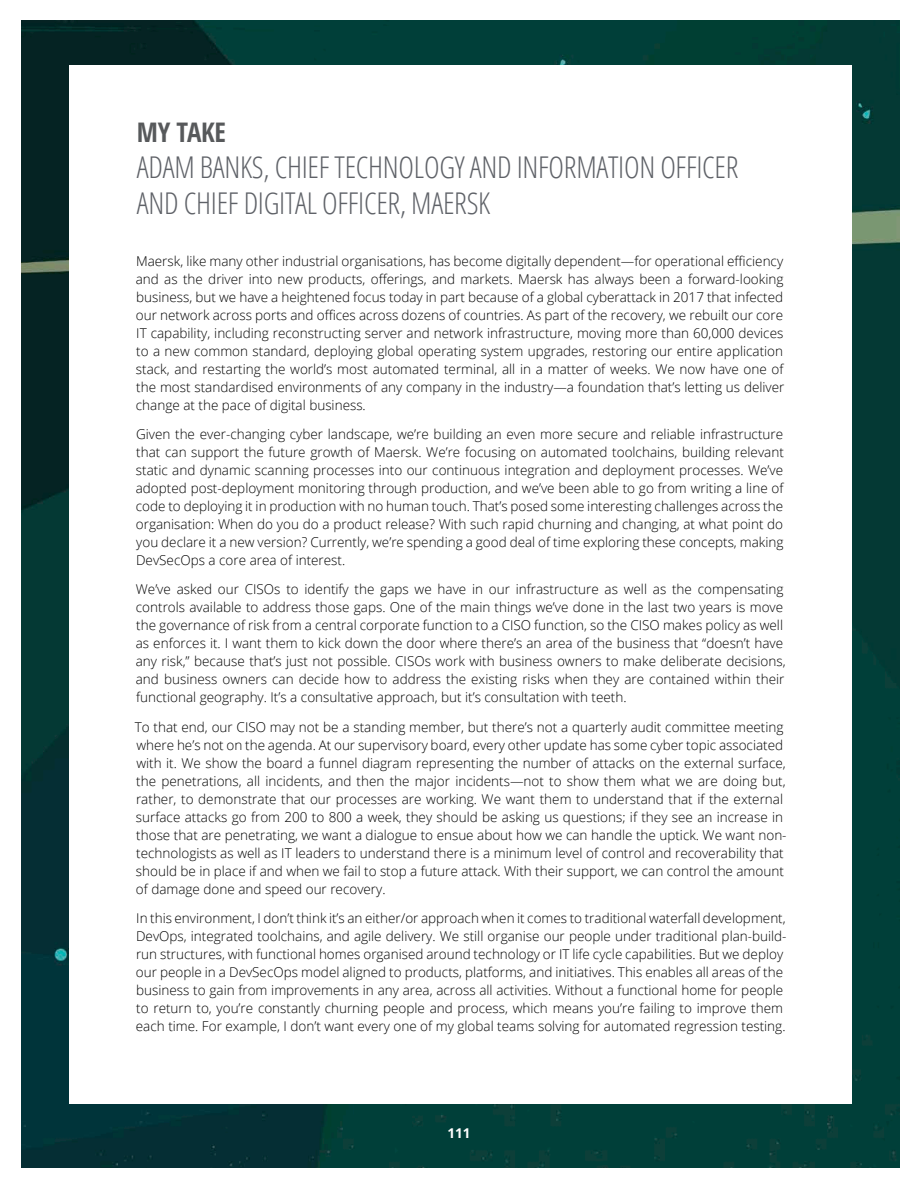
<style>
.page{position:relative;width:918px;height:1188px;background:#fff}
.page>*{position:absolute;margin:0;border:0;box-sizing:border-box;transform-origin:0 0}
.t1{font:300 condensed 30px/36px "Open Sans";letter-spacing:-.01em;color:#5f6268}
.t2{font:700 condensed 27px "Open Sans";letter-spacing:-.01em;color:#57595b}
.t3{font:300 13.5px/18px "Open Sans";color:#000}
.t4{font:700 13.5px "Open Sans";color:#fff}
</style>
<div class="page">
<img style="left:22px;top:20px;width:877px;height:1148px">
<div style="left:69px;top:65px;width:783px;height:1039px;background:#fff"></div>
<h2 class="t2" style="left:137px;top:114px;width:91px">MY TAKE</h2>
<h1 class="t1" style="left:137px;top:149px;width:603px">ADAM BANKS, CHIEF TECHNOLOGY AND INFORMATION OFFICER<br>AND CHIEF DIGITAL OFFICER, MAERSK</h1>
<p class="t3" style="left:136px;top:252px;width:650px;text-align:justify">Maersk, like many other industrial organisations, has become digitally dependent—for operational efficiency and as the driver into new products, offerings, and markets. Maersk has always been a forward-looking business, but we have a heightened focus today in part because of a global cyberattack in 2017 that infected our network across ports and offices across dozens of countries. As part of the recovery, we rebuilt our core IT capability, including reconstructing server and network infrastructure, moving more than 60,000 devices to a new common standard, deploying global operating system upgrades, restoring our entire application stack, and restarting the world’s most automated terminal, all in a matter of weeks. We now have one of the most standardised environments of any company in the industry—a foundation that’s letting us deliver change at the pace of digital business.</p>
<p class="t3" style="left:136px;top:425px;width:650px;text-align:justify">Given the ever-changing cyber landscape, we’re building an even more secure and reliable infrastructure that can support the future growth of Maersk. We’re focusing on automated toolchains, building relevant static and dynamic scanning processes into our continuous integration and deployment processes. We’ve adopted post-deployment monitoring through production, and we’ve been able to go from writing a line of code to deploying it in production with no human touch. That’s posed some interesting challenges across the organisation: When do you do a product release? With such rapid churning and changing, at what point do you declare it a new version? Currently, we’re spending a good deal of time exploring these concepts, making DevSecOps a core area of interest.</p>
<p class="t3" style="left:136px;top:580px;width:651px">We’ve asked our CISOs to identify the gaps we have in our infrastructure as well as the compensating controls available to address those gaps. One of the main things we’ve done in the last two years is move the governance of risk from a central corporate function to a CISO function, so the CISO makes policy as well as enforces it. I want them to kick down the door where there’s an area of the business that “doesn’t have any risk,” because that’s just not possible. CISOs work with business owners to make deliberate decisions, and business owners can decide how to address the existing risks when they are contained within their functional geography. It’s a consultative approach, but it’s consultation with teeth.</p>
<p class="t3" style="left:135px;top:717px;width:653px">To that end, our CISO may not be a standing member, but there’s not a quarterly audit committee meeting where he’s not on the agenda. At our supervisory board, every other update has some cyber topic associated with it. We show the board a funnel diagram representing the number of attacks on the external surface, the penetrations, all incidents, and then the major incidents—not to show them what we are doing but, rather, to demonstrate that our processes are working. We want them to understand that if the external surface attacks go from 200 to 800 a week, they should be asking us questions; if they see an increase in those that are penetrating, we want a dialogue to ensue about how we can handle the uptick. We want non&shy;technologists as well as IT leaders to understand there is a minimum level of control and recoverability that should be in place if and when we fail to stop a future attack. With their support, we can control the amount of damage done and speed our recovery.</p>
<p class="t3" style="left:136px;top:909px;width:652px">In this environment, I don’t think it’s an either/or approach when it comes to traditional waterfall development, DevOps, integrated toolchains, and agile delivery. We still organise our people under traditional plan-build&shy;run structures, with functional homes organised around technology or IT life cycle capabilities. But we deploy our people in a DevSecOps model aligned to products, platforms, and initiatives. This enables all areas of the business to gain from improvements in any area, across all activities. Without a functional home for people to return to, you’re constantly churning people and process, which means you’re failing to improve them each time. For example, I don’t want every one of my global teams solving for automated regression testing.</p>
<p class="t4" style="left:447px;top:1123px;width:25px">111</p>
</div>
